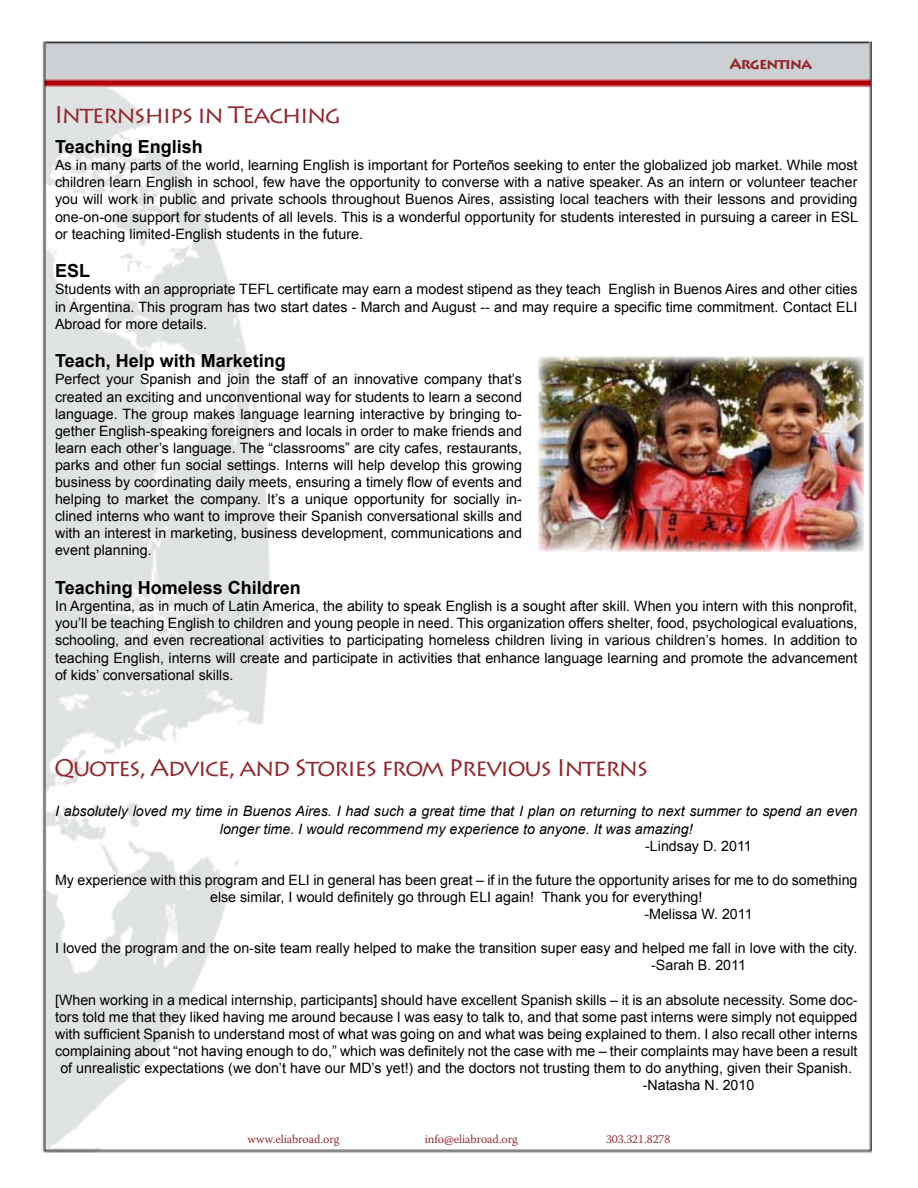
<style>
.page{position:relative;width:918px;height:1188px;background:#fff}
.page>*{position:absolute;margin:0;border:0;box-sizing:border-box;transform-origin:0 0}
.t1{font:24px "Lithos Pro";letter-spacing:-.06em;color:#92292e}
.t2{font:700 18px "Arial";color:#000}
.t3{font:700 15px "Lithos Pro";letter-spacing:-.06em;color:#92292e}
.t4{font:14.25px/17.1px "Arial";color:#000;text-align:justify}
.t5{font:italic 14.25px/17.1px "Arial";color:#000;text-align:center}
.t6{font:300 12px "Warnock Pro";color:#8b181b}
</style>
<div class="page">
<img style="left:42px;top:41px;width:829px;height:1112px">
<img style="left:538px;top:357px;width:326px;height:195px">
<h1 class="t1" style="left:54px;top:101px;width:288px">Internships in Teaching</h1>
<p class="t3" style="left:729px;top:55px;width:84px">Argentina</p>
<p class="t2" style="left:55px;top:135px;width:149px">Teaching English</p>
<p class="t4" style="left:55px;top:157px;width:804px">As in many parts of the world, learning English is important for Porteños seeking to enter the globalized job market. While most children learn English in school, few have the opportunity to converse with a native speaker. As an intern or volunteer teacher you will work in public and private schools throughout Buenos Aires, assisting local teachers with their lessons and providing one-on-one support for students of all levels. This is a wonderful opportunity for students interested in pursuing a career in ESL or teaching limited-English students in the future.</p>
<p class="t2" style="left:55px;top:259px;width:37px">ESL</p>
<p class="t4" style="left:55px;top:281px;width:804px">Students with an appropriate TEFL certificate may earn a modest stipend as they teach English in Buenos Aires and other cities in Argentina. This program has two start dates - March and August -- and may require a specific time commitment. Contact ELI Abroad for more details.</p>
<p class="t2" style="left:55px;top:349px;width:232px">Teach, Help with Marketing</p>
<p class="t4" style="left:55px;top:371px;width:468px">Perfect your Spanish and join the staff of an innovative company that’s created an exciting and unconventional way for students to learn a second language. The group makes language learning interactive by bringing to&shy;gether English-speaking foreigners and locals in order to make friends and learn each other’s language. The “classrooms” are city cafes, restaurants, parks and other fun social settings. Interns will help develop this growing business by coordinating daily meets, ensuring a timely flow of events and helping to market the company. It’s a unique opportunity for socially in&shy;clined interns who want to improve their Spanish conversational skills and with an interest in marketing, business development, communications and event planning.</p>
<p class="t2" style="left:55px;top:576px;width:247px">Teaching Homeless Children</p>
<p class="t4" style="left:55px;top:598px;width:804px">In Argentina, as in much of Latin America, the ability to speak English is a sought after skill. When you intern with this nonprofit, you’ll be teaching English to children and young people in need. This organization offers shelter, food, psychological evaluations, schooling, and even recreational activities to participating homeless children living in various children’s homes. In addition to teaching English, interns will create and participate in activities that enhance language learning and promote the advancement of kids’ conversational skills.</p>
<h1 class="t1" style="left:54px;top:754px;width:596px">Quotes, Advice, and Stories from Previous Interns</h1>
<p class="t5" style="left:55px;top:803px;width:804px">I absolutely loved my time in Buenos Aires. I had such a great time that I plan on returning to next summer to spend an even longer time. I would recommend my experience to anyone. It was amazing!</p>
<p class="t4" style="left:645px;top:837px;width:108px">-Lindsay D. 2011</p>
<p class="t4" style="left:55px;top:871px;width:804px">My experience with this program and ELI in general has been great – if in the future the opportunity arises for me to do something</p>
<p class="t4" style="left:210px;top:889px;width:494px">else similar, I would definitely go through ELI again! Thank you for everything!</p>
<p class="t4" style="left:644px;top:906px;width:110px">-Melissa W. 2011</p>
<p class="t4" style="left:651px;top:940px;width:208px;text-indent:-596px">I loved the program and the on-site team really helped to make the transition super easy and helped me fall in love with the city. -Sarah B. 2011</p>
<p class="t4" style="left:55px;top:991px;width:804px">[When working in a medical internship, participants] should have excellent Spanish skills – it is an absolute necessity. Some doc-</p>
<p class="t4" style="left:55px;top:1008px;width:804px">tors told me that they liked having me around because I was easy to talk to, and that some past interns were simply not equipped</p>
<p class="t4" style="left:55px;top:1025px;width:804px">with sufficient Spanish to understand most of what was going on and what was being explained to them. I also recall other interns</p>
<p class="t4" style="left:55px;top:1042px;width:804px">complaining about “not having enough to do,” which was definitely not the case with me – their complaints may have been a result</p>
<p class="t4" style="left:60px;top:1060px;width:793px">of unrealistic expectations (we don’t have our MD’s yet!) and the doctors not trusting them to do anything, given their Spanish.</p>
<p class="t4" style="left:643px;top:1077px;width:113px">-Natasha N. 2010</p>
<p class="t6" style="left:248px;top:1132px;width:93px">www.eliabroad.org</p>
<p class="t6" style="left:425px;top:1132px;width:95px">info@eliabroad.org</p>
<p class="t6" style="left:606px;top:1132px;width:66px">303.321.8278</p>
</div>
